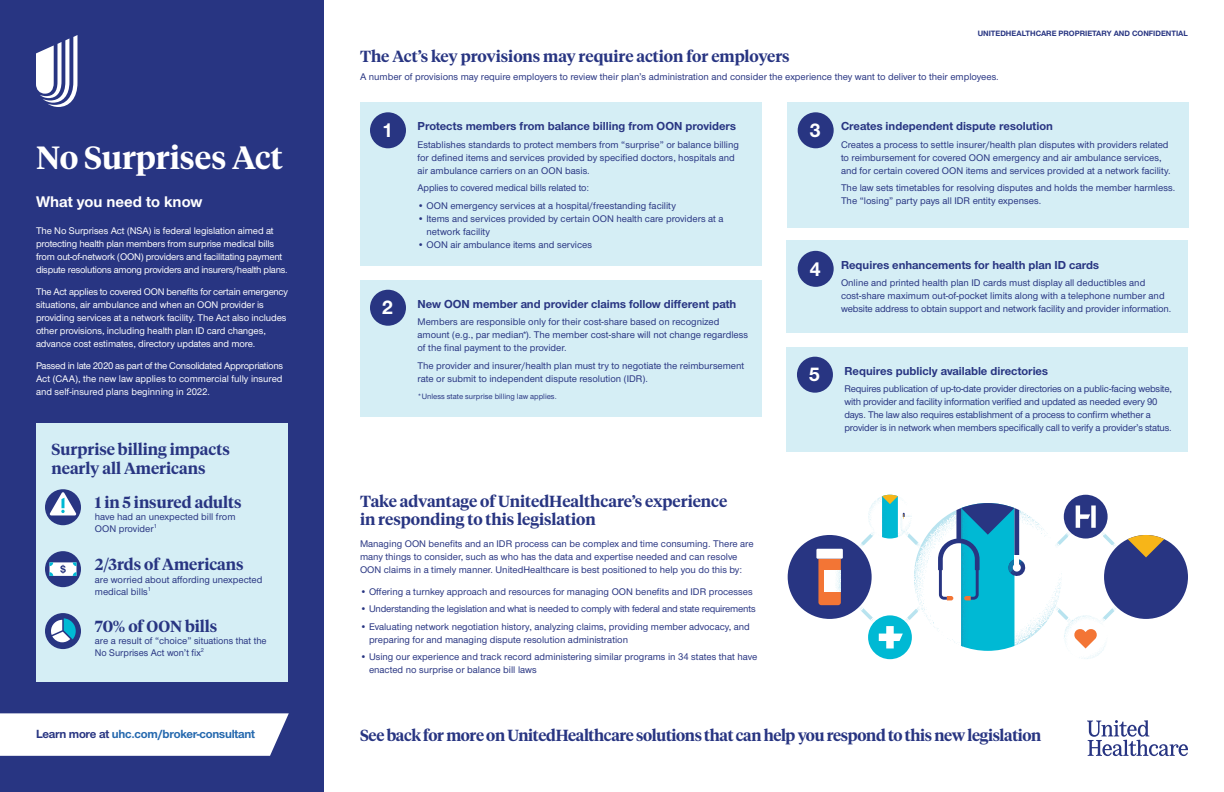
<style>
.page{position:relative;width:1224px;height:792px;background:#fff}
.page>*{position:absolute;margin:0;border:0;box-sizing:border-box;transform-origin:0 0}
.t1{font:600 32px "UHC Serif Headline";color:#fff}
.t2{font:700 20px "UHC Sans";color:#fff}
.t3{font:600 16px/18px "UHC Serif Headline";color:#283582}
.t4{font:600 16px "UHC Serif Headline";letter-spacing:-.02em;color:#283582}
.t5{font:700 16px "UHC Sans";color:#fff}
.t6{font:700 12.2px "UHC Sans";letter-spacing:-.02em;color:#2468ae}
.t7{font:700 12px "UHC Sans";color:#283582}
.t8{font:500 10px/13px "UHC Sans";color:#283582}
.t9{font:500 10px/13px "UHC Sans";letter-spacing:-.01em;color:#fff}
.t10{font:500 10px/13px "UHC Sans";letter-spacing:-.02em;color:#283582}
.t11{font:700 8px "UHC Sans";color:#283582}
.t12{font:500 8px "UHC Sans";color:#283582}
.s1{color:#283582}
</style>
<div class="page">
<div style="left:360px;top:280px;width:401px;height:137px;background:#d5eef5"></div>
<div style="left:370px;top:290px;width:36px;height:36px;background:#283582;border-radius:50%"></div>
<div style="left:0;top:0;width:324px;height:792px;background:#283582"></div>
<svg style="left:36px;top:35px;width:41px;height:72px"></svg>
<div style="left:788px;top:102px;width:401px;height:126px;background:#d5eef5"></div>
<div style="left:798px;top:112px;width:36px;height:36px;background:#283582;border-radius:50%"></div>
<div style="left:787px;top:241px;width:401px;height:92px;background:#d5eef5"></div>
<div style="left:798px;top:251px;width:36px;height:36px;background:#283582;border-radius:50%"></div>
<div style="left:360px;top:102px;width:401px;height:164px;background:#d5eef5"></div>
<div style="left:370px;top:112px;width:36px;height:36px;background:#283582;border-radius:50%"></div>
<div style="left:787px;top:347px;width:401px;height:104px;background:#d5eef5"></div>
<div style="left:797px;top:357px;width:36px;height:36px;background:#283582;border-radius:50%"></div>
<svg style="left:0;top:713px;width:289px;height:43px;background:#f5f5f9"></svg>
<div style="left:1104px;top:535px;width:84px;height:84px;background:#283582;border-radius:50%"></div>
<svg style="left:1128px;top:535px;width:36px;height:22px"></svg>
<div style="left:788px;top:535px;width:84px;height:84px;background:#283582;border-radius:50%"></div>
<svg style="left:818px;top:559px;width:23px;height:46px"></svg>
<div style="left:816px;top:549px;width:27px;height:10px;background:#fff"></div>
<svg style="left:858px;top:495px;width:260px;height:164px"></svg>
<div style="left:1013px;top:564px;width:8px;height:8px;background:#fff;border-radius:50%"></div>
<div style="left:1014px;top:555px;width:5px;height:11px;background:#fff"></div>
<svg style="left:1087px;top:720px;width:101px;height:36px"></svg>
<div style="left:36px;top:423px;width:252px;height:259px;background:#d5eef5"></div>
<div style="left:45px;top:613px;width:36px;height:36px;background:#283582;border-radius:50%"></div>
<svg style="left:51px;top:618px;width:25px;height:24px"></svg>
<div style="left:45px;top:551px;width:36px;height:36px;background:#283582;border-radius:50%"></div>
<svg style="left:49px;top:562px;width:27px;height:14px"></svg>
<div style="left:45px;top:489px;width:36px;height:36px;background:#283582;border-radius:50%"></div>
<svg style="left:49px;top:492px;width:28px;height:23px"></svg>
<h1 class="t1" style="left:36px;top:136px;width:248px">No Surprises Act</h1>
<h3 class="t5" style="left:36px;top:191px;width:168px">What you need to know</h3>
<p class="t9" style="left:36px;top:224px;width:253px">The No Surprises Act (NSA) is federal legislation aimed at protecting health plan members from surprise medical bills from out-of-network (OON) providers and facilitating payment dispute resolutions among providers and insurers/health plans.</p>
<p class="t9" style="left:36px;top:285px;width:253px">The Act applies to covered OON benefits for certain emergency situations, air ambulance and when an OON provider is providing services at a network facility. The Act also includes other provisions, including health plan ID card changes, advance cost estimates, directory updates and more.</p>
<p class="t9" style="left:36px;top:359px;width:249px;text-align:justify">Passed in late 2020 as part of the Consolidated Appropriations Act (CAA), the new law applies to commercial fully insured and self-insured plans beginning in 2022.</p>
<h3 class="t3" style="left:52px;top:439px;width:180px;line-height:19.2px">Surprise billing impacts nearly all Americans</h3>
<h3 class="t3" style="left:95px;top:492px;width:148px">1 in 5 insured adults</h3>
<p class="t8" style="left:95px;top:510px;width:142px;line-height:12px">have had an unexpected bill from<br>OON provider<sup>1</sup></p>
<h3 class="t3" style="left:95px;top:554px;width:150px">2/3rds of Americans</h3>
<p class="t8" style="left:95px;top:573px;width:169px;line-height:12px">are worried about affording unexpected medical bills<sup>1</sup></p>
<h3 class="t3" style="left:95px;top:616px;width:124px">70% of OON bills</h3>
<p class="t8" style="left:95px;top:634px;width:173px;line-height:12px">are a result of “choice” situations that the<br>No Surprises Act won’t fix<sup>2</sup></p>
<p class="t6" style="left:36px;top:726px;width:221px"><span class="s1">Learn more at</span> uhc.com/broker-consultant</p>
<p class="t11" style="left:978px;top:28px;width:212px">UNITEDHEALTHCARE PROPRIETARY AND CONFIDENTIAL</p>
<h3 class="t3" style="left:360px;top:47px;width:431px">The Act’s key provisions may require action for employers</h3>
<p class="t8" style="left:360px;top:69px;width:640px">A number of provisions may require employers to review their plan’s administration and consider the experience they want to deliver to their employees.</p>
<h2 class="t2" style="left:382px;top:117px;width:13px">1</h2>
<h2 class="t2" style="left:382px;top:294px;width:13px">2</h2>
<p class="t7" style="left:418px;top:118px;width:320px">Protects members from balance billing from OON providers</p>
<p class="t8" style="left:418px;top:138px;width:323px">Establishes standards to protect members from “surprise” or balance billing for defined items and services provided by specified doctors, hospitals and air ambulance carriers on an OON basis.</p>
<p class="t8" style="left:418px;top:181px;width:173px">Applies to covered medical bills related to:</p>
<p class="t8" style="left:418px;top:199px;width:260px">• OON emergency services at a hospital/freestanding facility</p>
<p class="t8" style="left:427px;top:212px;width:299px;text-indent:-9px">• Items and services provided by certain OON health care providers at a network facility</p>
<p class="t8" style="left:418px;top:238px;width:176px">• OON air ambulance items and services</p>
<p class="t7" style="left:418px;top:296px;width:320px">New OON member and provider claims follow different path</p>
<p class="t8" style="left:418px;top:315px;width:332px">Members are responsible only for their cost-share based on recognized amount (e.g., par median*). The member cost-share will not change regardless of the final payment to the provider.</p>
<p class="t8" style="left:418px;top:358px;width:328px">The provider and insurer/health plan must try to negotiate the reimbursement rate or submit to independent dispute resolution (IDR).</p>
<p class="t12" style="left:418px;top:391px;width:141px">*Unless state surprise billing law applies.</p>
<h3 class="t3" style="left:360px;top:491px;width:369px">Take advantage of UnitedHealthcare’s experience in responding to this legislation</h3>
<p class="t8" style="left:360px;top:537px;width:395px">Managing OON benefits and an IDR process can be complex and time consuming. There are many things to consider, such as who has the data and expertise needed and can resolve<br>OON claims in a timely manner. UnitedHealthcare is best positioned to help you do this by:</p>
<p class="t8" style="left:360px;top:585px;width:394px">• Offering a turnkey approach and resources for managing OON benefits and IDR processes</p>
<p class="t10" style="left:360px;top:602px;width:397px">• Understanding the legislation and what is needed to comply with federal and state requirements</p>
<p class="t8" style="left:369px;top:620px;width:382px;text-indent:-9px">• Evaluating network negotiation history, analyzing claims, providing member advocacy, and preparing for and managing dispute resolution administration</p>
<p class="t8" style="left:369px;top:650px;width:390px;text-indent:-9px">• Using our experience and track record administering similar programs in 34 states that have enacted no surprise or balance bill laws</p>
<h2 class="t2" style="left:809px;top:117px;width:13px">3</h2>
<p class="t7" style="left:841px;top:118px;width:213px">Creates independent dispute resolution</p>
<p class="t8" style="left:841px;top:138px;width:331px">Creates a process to settle insurer/health plan disputes with providers related to reimbursement for covered OON emergency and air ambulance services, and for certain covered OON items and services provided at a network facility.</p>
<p class="t8" style="left:841px;top:181px;width:336px">The law sets timetables for resolving disputes and holds the member harmless.<br>The “losing” party pays all IDR entity expenses.</p>
<h2 class="t2" style="left:809px;top:255px;width:13px">4</h2>
<p class="t7" style="left:841px;top:257px;width:260px">Requires enhancements for health plan ID cards</p>
<p class="t8" style="left:841px;top:276px;width:332px">Online and printed health plan ID cards must display all deductibles and cost-share maximum out-of-pocket limits along with a telephone number and website address to obtain support and network facility and provider information.</p>
<h2 class="t2" style="left:809px;top:361px;width:13px">5</h2>
<p class="t7" style="left:844px;top:363px;width:205px">Requires publicly available directories</p>
<p class="t10" style="left:844px;top:382px;width:329px">Requires publication of up-to-date provider directories on a public-facing website, with provider and facility information verified and updated as needed every 90 days. The law also requires establishment of a process to confirm whether a provider is in network when members specifically call to verify a provider’s status.</p>
<h3 class="t4" style="left:360px;top:724px;width:683px">See back for more on UnitedHealthcare solutions that can help you respond to this new legislation</h3>
</div>
